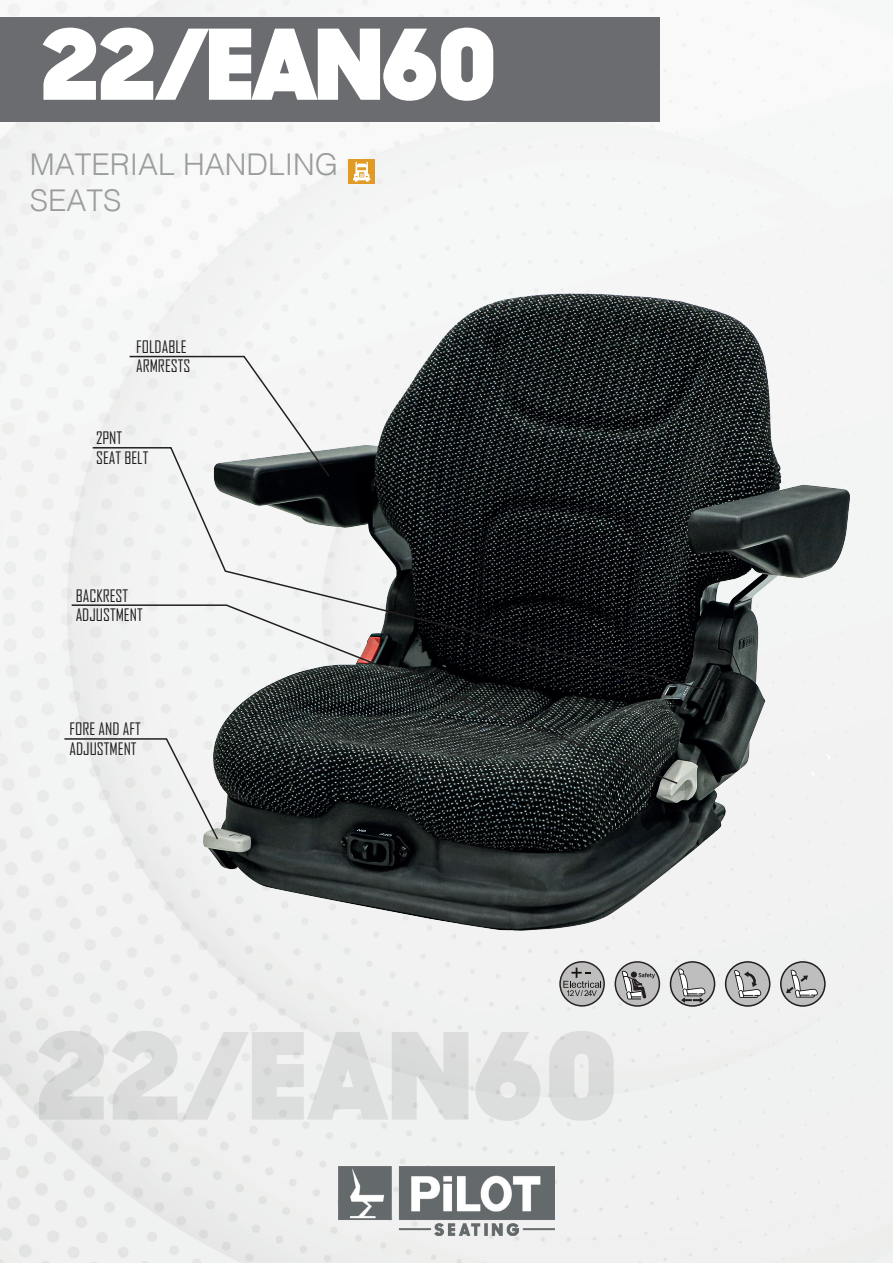
<style>
.page{position:relative;width:893px;height:1263px;background:#f0f1f1}
.page>*{position:absolute;margin:0;border:0;box-sizing:border-box;transform-origin:0 0}
.t1{font:900 97.5px "Sharp Sans No 1";color:#fff}
.t2{font:300 30px/36px "Helvetica";color:#9a9c9d}
.t3{font:16.5px/19.8px "Agency FB";color:#231f20}
</style>
<div class="page">
<div style="left:0;top:17px;width:659px;height:105px;background:#6b6c6f"></div>
<img style="left:339px;top:1167px;width:215px;height:69px">
<img style="left:182px;top:269px;width:698px;height:700px">
<div style="left:349px;top:159px;width:26px;height:25px;background:#e19a24"></div>
<svg style="left:353px;top:162px;width:17px;height:20px"></svg>
<svg style="left:128px;top:355px;width:203px;height:91px"></svg>
<svg style="left:91px;top:446px;width:615px;height:245px"></svg>
<svg style="left:70px;top:604px;width:609px;height:181px"></svg>
<svg style="left:63px;top:737px;width:157px;height:104px"></svg>
<svg style="left:560px;top:962px;width:44px;height:44px"></svg>
<svg style="left:563px;top:967px;width:38px;height:29px"></svg>
<div style="left:559px;top:961px;width:46px;height:46px;border:2px solid #292321;border-radius:50%"></div>
<svg style="left:670px;top:962px;width:45px;height:44px"></svg>
<div style="left:670px;top:961px;width:45px;height:46px;border:2px solid #201d1e;border-radius:50%"></div>
<svg style="left:678px;top:968px;width:27px;height:35px"></svg>
<div style="left:726px;top:962px;width:44px;height:44px;background:#bfbebe;border-radius:50%"></div>
<div style="left:725px;top:961px;width:45px;height:46px;border:2px solid #201d1e;border-radius:50%"></div>
<svg style="left:734px;top:970px;width:27px;height:28px"></svg>
<svg style="left:781px;top:962px;width:44px;height:44px"></svg>
<div style="left:780px;top:961px;width:46px;height:46px;border:2px solid #201d1e;border-radius:50%"></div>
<svg style="left:786px;top:970px;width:32px;height:27px"></svg>
<svg style="left:615px;top:961px;width:45px;height:46px"></svg>
<h1 class="t1" style="left:41px;top:-7px;width:456px">22/EAN60</h1>
<h2 class="t2" style="left:30px;top:144px;width:310px">MATERIAL HANDLING<br>SEATS</h2>
<p class="t3" style="left:136px;top:336px;width:56px">FOLDABLE<br>ARMRESTS</p>
<p class="t3" style="left:96px;top:428px;width:54px">2PNT<br>SEAT BELT</p>
<p class="t3" style="left:76px;top:585px;width:69px">BACKREST<br>ADJUSTMENT</p>
<p class="t3" style="left:70px;top:719px;width:73px">FORE AND AFT<br>ADJUSTMENT</p>
</div>
